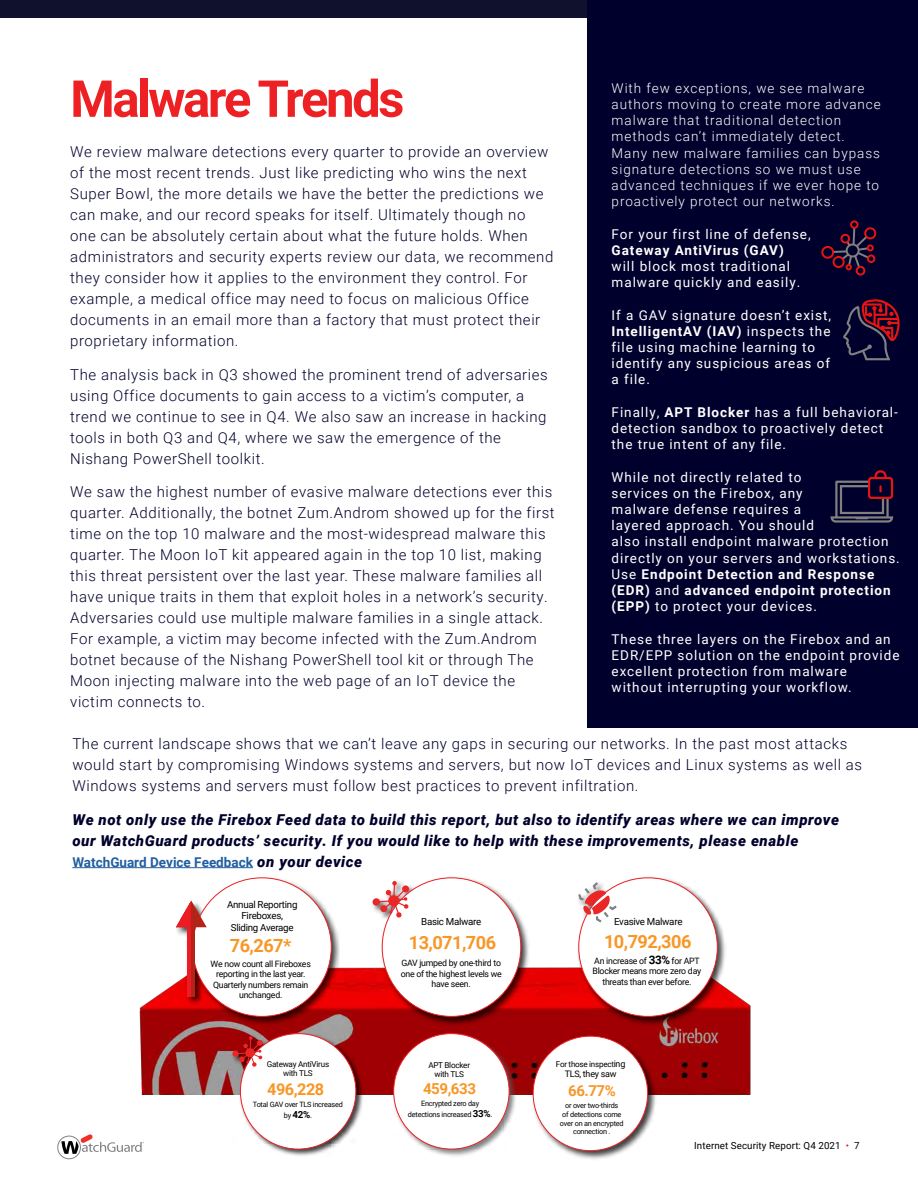
<style>
.page{position:relative;width:918px;height:1188px;background:#fff}
.page>*{position:absolute;margin:0;border:0;box-sizing:border-box;transform-origin:0 0}
.t1{font:700 51px "Roboto";letter-spacing:-.05em;color:#ed2124}
.t2{font:700 18.15px "Roboto";letter-spacing:-.03em;color:#f89728}
.t3{font:700 16.2px "Roboto";letter-spacing:-.03em;color:#f89728}
.t4{font:700 15.15px "Roboto";letter-spacing:-.03em;color:#f89728}
.t5{font:300 15px/21px "Roboto";letter-spacing:.04em;color:#00002c}
.t6{font:italic 900 15px/21px "Roboto";letter-spacing:.04em;color:#00002c}
.t7{font:700 15px "Roboto";color:#f89728}
.t8{font:13.5px/16.2px "Roboto";letter-spacing:.07em;color:#fff}
.t9{font:300 13.5px/16.2px "Roboto";letter-spacing:.07em;color:#fff}
.t10{font:700 13.5px "Roboto";color:#215e9e}
.t11{font:700 13.5px "Roboto";letter-spacing:.07em;color:#fff}
.t12{font:9.75px/11.7px "Roboto";letter-spacing:-.03em;color:#000;text-align:center}
.t13{font:9.75px "Roboto";letter-spacing:.01em;color:#000}
.t14{font:9px "Roboto";letter-spacing:-.03em;color:#000}
.t15{font:8.85px/10.5px "Roboto";letter-spacing:-.03em;color:#000;text-align:center}
.t16{font:8.1px/9.8px "Roboto";letter-spacing:-.03em;color:#000;text-align:center}
.t17{font:7.35px/8.9px "Roboto";letter-spacing:-.03em;color:#000;text-align:center}
.s1{font-weight:700}
.s2{font-weight:900;font-style:italic;font-size:15px;color:#00002c}
.s3{font-weight:700;font-size:9.75px}
.s4{font-weight:700;font-size:11.7px}
.s5{font-size:9px}
.s6{color:#ed1d24}
</style>
<div class="page">
<svg style="left:57px;top:1134px;width:87px;height:25px"></svg>
<div style="left:0;top:0;width:918px;height:18px;background:#0f112d"></div>
<div style="left:588px;top:0;width:330px;height:727px;background:#00002c"></div>
<svg style="left:843px;top:299px;width:57px;height:61px"></svg>
<svg style="left:821px;top:220px;width:56px;height:56px"></svg>
<svg style="left:830px;top:470px;width:64px;height:53px"></svg>
<div style="left:868px;top:477px;width:25px;height:22px;border:2px solid #e81410;border-radius:2px"></div>
<hr style="left:72px;top:867px;width:181px;height:1px;background:#215e9e">
<img style="left:139px;top:967px;width:612px;height:128px">
<div style="left:174px;top:876px;width:167px;height:150px;background:#000;opacity:.75"></div>
<div style="left:193px;top:878px;width:138px;height:138px;background:#fff;border-radius:50%"></div>
<div style="left:187px;top:923px;width:8px;height:73px;background:#b32317"></div>
<hr style="left:191px;top:927px;width:1px;height:69px;background:#ed1c24">
<hr style="left:187px;top:927px;width:4px;height:69px;background:#ed1c24">
<svg style="left:176px;top:901px;width:31px;height:26px"></svg>
<div style="left:576px;top:876px;width:151px;height:150px;background:#000;opacity:.75"></div>
<div style="left:579px;top:878px;width:138px;height:138px;background:#fff;border-radius:50%"></div>
<svg style="left:578px;top:882px;width:39px;height:40px"></svg>
<div style="left:371px;top:876px;width:159px;height:150px;background:#000;opacity:.75"></div>
<div style="left:382px;top:878px;width:139px;height:138px;background:#fff;border-radius:50%"></div>
<div style="left:373px;top:898px;width:7px;height:8px;background:#eb2627;border-radius:50%"></div>
<svg style="left:376px;top:881px;width:32px;height:37px"></svg>
<div style="left:531px;top:1034px;width:126px;height:127px;background:#000;opacity:.75"></div>
<div style="left:533px;top:1036px;width:115px;height:115px;background:#fff;border-radius:50%"></div>
<div style="left:392px;top:1032px;width:125px;height:125px;background:#58595b;opacity:.75"></div>
<div style="left:394px;top:1034px;width:115px;height:115px;background:#fff;border-radius:50%"></div>
<div style="left:231px;top:1032px;width:133px;height:125px;background:#000;opacity:.75"></div>
<div style="left:240px;top:1034px;width:116px;height:115px;background:#fff;border-radius:50%"></div>
<div style="left:232px;top:1051px;width:7px;height:6px;background:#eb2627;border-radius:50%"></div>
<svg style="left:235px;top:1036px;width:28px;height:31px"></svg>
<h1 class="t1" style="left:70px;top:63px;width:336px">Malware Trends</h1>
<p class="t9" style="left:612px;top:79px;width:271px">With few exceptions, we see malware authors moving to create more advance malware that traditional detection methods can’t immediately detect.<br>Many new malware families can bypass signature detections so we must use advanced techniques if we ever hope to proactively protect our networks.</p>
<p class="t8" style="left:612px;top:225px;width:201px">For your first line of defense,</p>
<p class="t11" style="left:612px;top:240px;width:174px">Gateway AntiVirus (GAV)</p>
<p class="t8" style="left:612px;top:258px;width:190px">will block most traditional malware quickly and easily.</p>
<p class="t8" style="left:612px;top:306px;width:221px">If a GAV signature doesn’t exist,<br><span class="s1">IntelligentAV (IAV)</span> inspects the file using machine learning to identify any suspicious areas of a file.</p>
<p class="t8" style="left:612px;top:403px;width:288px">Finally, <span class="s1">APT Blocker</span> has a full behavioral&shy;detection sandbox to proactively detect the true intent of any file.</p>
<p class="t8" style="left:612px;top:468px;width:290px">While not directly related to<br>services on the Firebox, any<br>malware defense requires a<br>layered approach. You should<br>also install endpoint malware protection directly on your servers and workstations.<br>Use <span class="s1">Endpoint Detection and Response (EDR)</span> and <span class="s1">advanced endpoint protection (EPP)</span> to protect your devices.</p>
<p class="t8" style="left:612px;top:630px;width:289px">These three layers on the Firebox and an EDR/EPP solution on the endpoint provide excellent protection from malware without interrupting your workflow.</p>
<p class="t5" style="left:70px;top:141px;width:485px">We review malware detections every quarter to provide an overview of the most recent trends. Just like predicting who wins the next Super Bowl, the more details we have the better the predictions we can make, and our record speaks for itself. Ultimately though no one can be absolutely certain about what the future holds. When administrators and security experts review our data, we recommend they consider how it applies to the environment they control. For example, a medical office may need to focus on malicious Office documents in an email more than a factory that must protect their proprietary information.</p>
<p class="t5" style="left:70px;top:363px;width:479px">The analysis back in Q3 showed the prominent trend of adversaries using Office documents to gain access to a victim’s computer, a trend we continue to see in Q4. We also saw an increase in hacking tools in both Q3 and Q4, where we saw the emergence of the Nishang PowerShell toolkit.</p>
<p class="t5" style="left:70px;top:481px;width:486px">We saw the highest number of evasive malware detections ever this quarter. Additionally, the botnet Zum.Androm showed up for the first time on the top 10 malware and the most-widespread malware this quarter. The Moon IoT kit appeared again in the top 10 list, making this threat persistent over the last year. These malware families all have unique traits in them that exploit holes in a network’s security.<br>Adversaries could use multiple malware families in a single attack.<br>For example, a victim may become infected with the Zum.Androm botnet because of the Nishang PowerShell tool kit or through The Moon injecting malware into the web page of an IoT device the victim connects to.</p>
<p class="t5" style="left:72px;top:733px;width:791px">The current landscape shows that we can’t leave any gaps in securing our networks. In the past most attacks would start by compromising Windows systems and servers, but now IoT devices and Linux systems as well as<br>Windows systems and servers must follow best practices to prevent infiltration.</p>
<p class="t6" style="left:72px;top:808px;width:768px">We not only use the Firebox Feed data to build this report, but also to identify areas where we can improve our WatchGuard products’ security. If you would like to help with these improvements, please enable</p>
<p class="t10" style="left:72px;top:852px;width:291px">WatchGuard Device Feedback <span class="s2">on your device</span></p>
<p class="t12" style="left:227px;top:898px;width:72px">Annual Reporting<br>Fireboxes,<br>Sliding Average</p>
<p class="t2" style="left:230px;top:933px;width:63px">76,267*</p>
<p class="t15" style="left:211px;top:958px;width:102px">We now count all Fireboxes reporting in the last year.<br>Quarterly numbers remain unchanged.</p>
<p class="t16" style="left:267px;top:1059px;width:64px">Gateway AntiVirus with TLS</p>
<p class="t3" style="left:267px;top:1078px;width:59px">496,228</p>
<p class="t17" style="left:253px;top:1099px;width:92px;line-height:10.8px">Total GAV over TLS increased by <span class="s3">42%</span>.</p>
<p class="t12" style="left:421px;top:915px;width:62px">Basic Malware</p>
<p class="t2" style="left:409px;top:929px;width:89px">13,071,706</p>
<p class="t15" style="left:401px;top:957px;width:103px">GAV jumped by one-third to one of the highest levels we have seen.</p>
<p class="t16" style="left:428px;top:1060px;width:43px">APT Blocker with TLS</p>
<p class="t4" style="left:423px;top:1078px;width:55px">459,633</p>
<p class="t17" style="left:408px;top:1098px;width:86px;line-height:10.8px">Encrypted zero day detections increased <span class="s3">33%</span>.</p>
<p class="t12" style="left:614px;top:916px;width:70px">Evasive Malware</p>
<p class="t2" style="left:604px;top:929px;width:89px">10,792,306</p>
<p class="t15" style="left:593px;top:955px;width:110px">An increase of <span class="s4">33%</span> for APT<br>Blocker means more zero day threats than ever before.</p>
<p class="t16" style="left:556px;top:1059px;width:71px">For those inspect<span class="s5">ing</span></p>
<p class="t14" style="left:565px;top:1068px;width:53px">TLS, they saw</p>
<p class="t7" style="left:568px;top:1080px;width:49px">66.77%</p>
<p class="t17" style="left:560px;top:1101px;width:65px">or over two-thirds<br>of detections come over on an encrypted connection .</p>
<p class="t13" style="left:694px;top:1139px;width:167px">Internet Security Report: Q4 2021 <span class="s6">•</span> 7</p>
</div>
